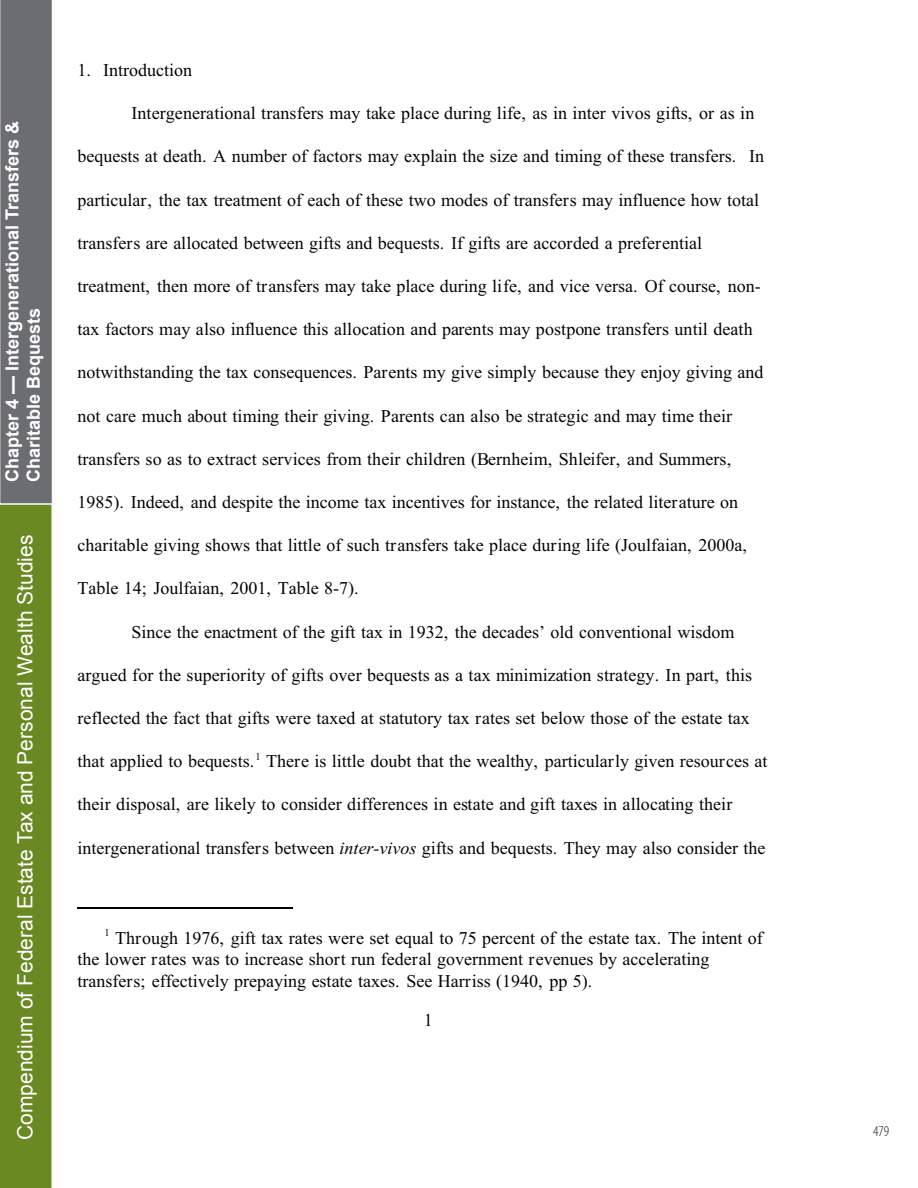
<style>
.page{position:relative;width:918px;height:1188px;background:#fff}
.page>*{position:absolute;margin:0;border:0;box-sizing:border-box;transform-origin:0 0}
.t1{font:21px "Arial";color:#fff}
.t2{font:18px/21.6px "Times New Roman";color:#040503}
.t3{font:700 18px/21.6px "Arial";color:#fff}
.t4{font:300 condensed 15px "Myriad Pro";color:#231f20}
.s1{font-style:italic}
</style>
<div class="page">
<svg style="left:0;top:0;width:53px;height:1188px;background:#6f8148"></svg>
<hr style="left:77px;top:908px;width:216px;height:1px;background:#040503">
<p class="t3" style="left:2px;top:482px;width:363px;rotate:-90deg">Chapter 4 — Intergenerational Transfers &amp;<br>Charitable Bequests</p>
<p class="t1" style="left:11px;top:1140px;width:607px;rotate:-90deg">Compendium of Federal Estate Tax and Personal Wealth Studies</p>
<p class="t2" style="left:77px;top:61px;width:116px">1. Introduction</p>
<p class="t2" style="left:131px;top:104px;width:624px">Intergenerational transfers may take place during life, as in inter vivos gifts, or as in</p>
<p class="t2" style="left:77px;top:147px;width:688px">bequests at death. A number of factors may explain the size and timing of these transfers. In</p>
<p class="t2" style="left:77px;top:190px;width:683px">particular, the tax treatment of each of these two modes of transfers may influence how total</p>
<p class="t2" style="left:77px;top:234px;width:626px">transfers are allocated between gifts and bequests. If gifts are accorded a preferential</p>
<p class="t2" style="left:77px;top:277px;width:685px">treatment, then more of transfers may take place during life, and vice versa. Of course, non-</p>
<p class="t2" style="left:77px;top:320px;width:677px">tax factors may also influence this allocation and parents may postpone transfers until death</p>
<p class="t2" style="left:77px;top:363px;width:688px">notwithstanding the tax consequences. Parents my give simply because they enjoy giving and</p>
<p class="t2" style="left:77px;top:406px;width:656px">not care much about timing their giving. Parents can also be strategic and may time their</p>
<p class="t2" style="left:77px;top:450px;width:655px">transfers so as to extract services from their children (Bernheim, Shleifer, and Summers,</p>
<p class="t2" style="left:77px;top:493px;width:662px">1985). Indeed, and despite the income tax incentives for instance, the related literature on</p>
<p class="t2" style="left:77px;top:536px;width:671px">charitable giving shows that little of such transfers take place during life (Joulfaian, 2000a,</p>
<p class="t2" style="left:77px;top:579px;width:283px">Table 14; Joulfaian, 2001, Table 8-7).</p>
<p class="t2" style="left:131px;top:622px;width:605px">Since the enactment of the gift tax in 1932, the decades’ old conventional wisdom</p>
<p class="t2" style="left:77px;top:666px;width:676px">argued for the superiority of gifts over bequests as a tax minimization strategy. In part, this</p>
<p class="t2" style="left:77px;top:709px;width:674px">reflected the fact that gifts were taxed at statutory tax rates set below those of the estate tax</p>
<p class="t2" style="left:77px;top:752px;width:692px">that applied to bequests.<sup>1</sup> There is little doubt that the wealthy, particularly given resources at</p>
<p class="t2" style="left:77px;top:795px;width:657px">their disposal, are likely to consider differences in estate and gift taxes in allocating their</p>
<p class="t2" style="left:77px;top:838px;width:690px">intergenerational transfers between <span class="s1">inter-vivos</span> gifts and bequests. They may also consider the</p>
<p class="t2" style="left:77px;top:928px;width:687px;text-indent:27px"><sup>1</sup> Through 1976, gift tax rates were set equal to 75 percent of the estate tax. The intent of the lower rates was to increase short run federal government revenues by accelerating transfers; effectively prepaying estate taxes. See Harriss (1940, pp 5).</p>
<p class="t2" style="left:424px;top:1011px;width:10px">1</p>
<p class="t4" style="left:873px;top:1122px;width:18px">479</p>
</div>
